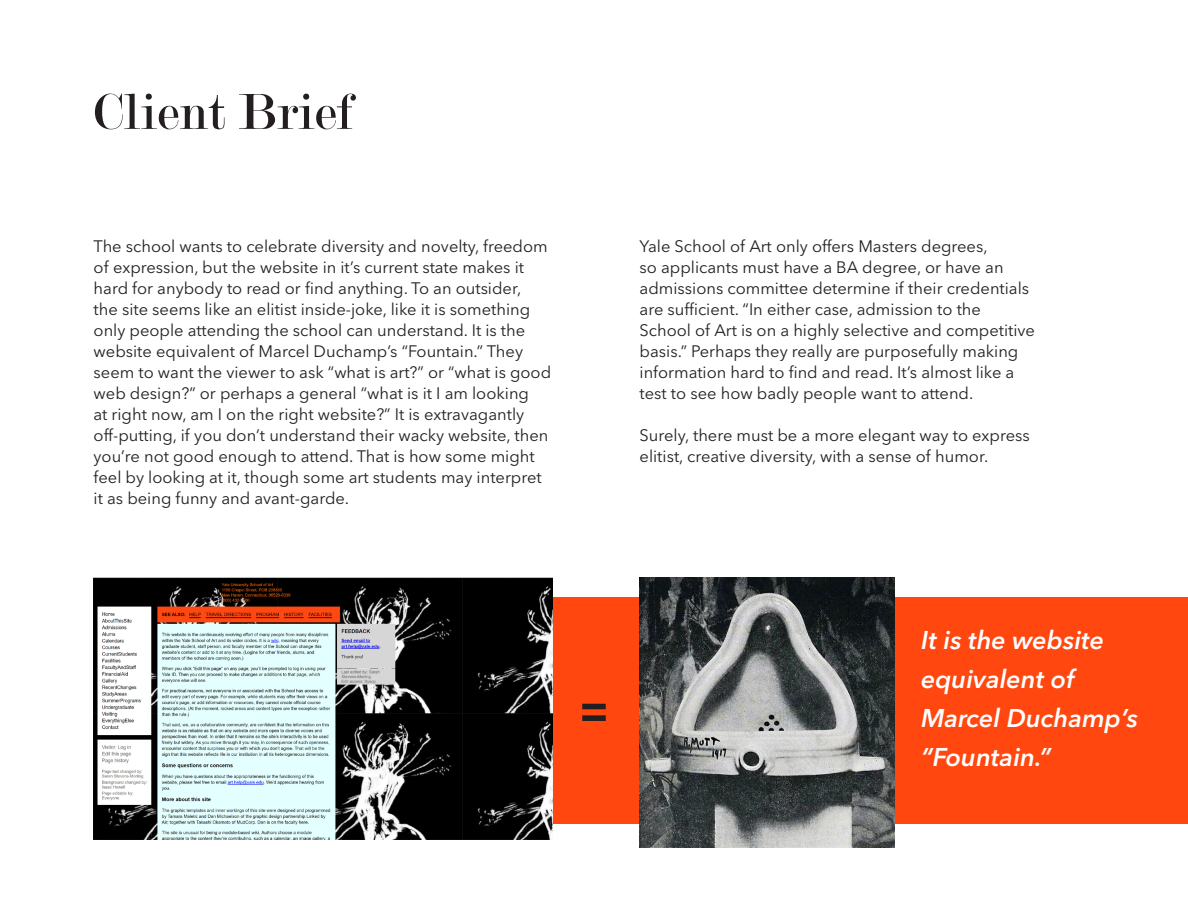
<style>
.page{position:relative;width:1188px;height:918px;background:#fff}
.page>*{position:absolute;margin:0;border:0;box-sizing:border-box;transform-origin:0 0}
.t1{font:72px "Bebas Neue";color:#231f20}
.t2{font:54px "Modern";color:#231f20}
.Body_Copy{font:italic 600 25.5px/39px "Avenir Next LT Pro";color:#fff}
.Body_Copy-2{font:16.5px/21px "Avenir Next LT Pro";color:#231f20}
</style>
<div class="page">
<div style="left:99px;top:598px;width:1089px;height:226px;background:#ff470f"></div>
<img style="left:94px;top:577px;width:459px;height:262px">
<img style="left:640px;top:577px;width:255px;height:270px">
<p class="t2" style="left:94px;top:85px;width:263px">Client Brief</p>
<p class="Body_Copy-2" style="left:94px;top:236px;width:459px">The school wants to celebrate diversity and novelty, freedom of expression, but the website in it’s current state makes it hard for anybody to read or find anything. To an outsider,<br>the site seems like an elitist inside-joke, like it is something only people attending the school can understand. It is the website equivalent of Marcel Duchamp’s “Fountain.” They seem to want the viewer to ask “what is art?” or “what is good web design?” or perhaps a general “what is it I am looking<br>at right now, am I on the right website?” It is extravagantly off-putting, if you don’t understand their wacky website, then you’re not good enough to attend. That is how some might feel by looking at it, though some art students may interpret it as being funny and avant-garde.</p>
<p class="Body_Copy-2" style="left:640px;top:236px;width:397px">Yale School of Art only offers Masters degrees,<br>so applicants must have a BA degree, or have an admissions committee determine if their credentials are sufficient. “In either case, admission to the School of Art is on a highly selective and competitive basis.” Perhaps they really are purposefully making information hard to find and read. It’s almost like a test to see how badly people want to attend.</p>
<p class="Body_Copy-2" style="left:640px;top:425px;width:392px">Surely, there must be a more elegant way to express elitist, creative diversity, with a sense of humor.</p>
<h2 class="t1" style="left:580px;top:673px;width:30px">=</h2>
<p class="Body_Copy" style="left:921px;top:621px;width:218px">It is the website equivalent of<br>Marcel Duchamp’s “Fountain.”</p>
</div>
